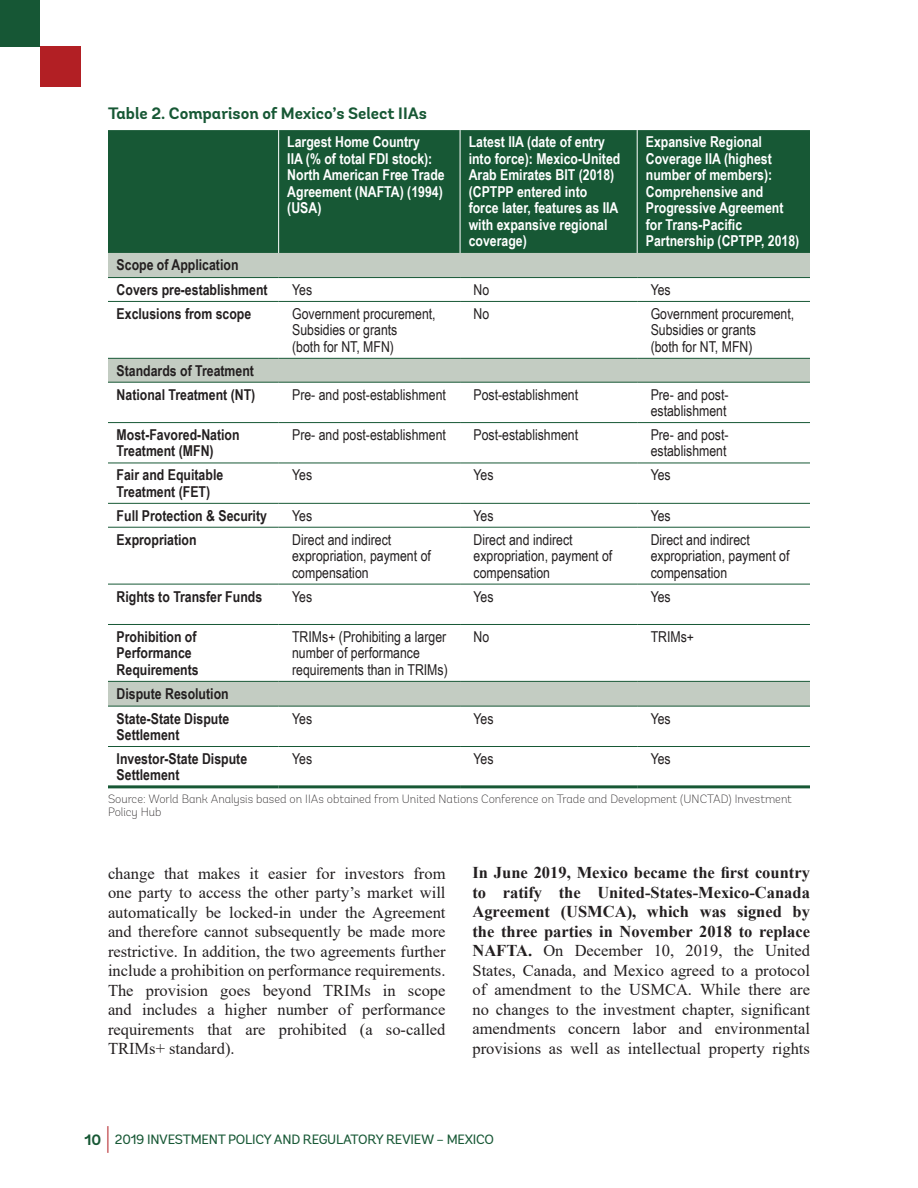
<style>
.page{position:relative;width:918px;height:1188px;background:#fff}
.page>*{position:absolute;margin:0;border:0;box-sizing:border-box;transform-origin:0 0}
.t1{font:16.5px/19.5px "Times New Roman";color:#231f20;text-align:justify}
.t2{font:700 16.5px "Andes";color:#175835}
.t3{font:15px/16.5px "Arial Narrow";color:#231f20}
.t4{font:700 15px/16.5px "Arial Narrow";color:#fff}
.t5{font:700 15px/16.5px "Arial Narrow";color:#231f20}
.t6{font:13.5px "Andes";letter-spacing:-.02em;color:#175835}
.t7{font:200 12px/13.5px "Andes";color:#231f20}
.s1{font-weight:700}
.s2{font-weight:700;font-size:15px}
.s3{font-weight:200;font-size:27px;color:#b21f24}
</style>
<div class="page">
<div style="left:41px;top:46px;width:40px;height:41px;background:#b21f24"></div>
<div style="left:0;top:0;width:40px;height:46px;background:#165735"></div>
<div style="left:108px;top:130px;width:702px;height:123px;background:#175835"></div>
<svg style="left:108px;top:253px;width:702px;height:453px"></svg>
<div style="left:108px;top:359px;width:702px;height:23px;background:#c3ccc2"></div>
<hr style="left:108px;top:277px;width:171px;height:1px;background:#175835">
<hr style="left:279px;top:277px;width:181px;height:1px;background:#175835">
<hr style="left:460px;top:277px;width:177px;height:1px;background:#175835">
<hr style="left:637px;top:277px;width:173px;height:1px;background:#175835">
<hr style="left:108px;top:301px;width:171px;height:1px;background:#175835">
<hr style="left:279px;top:301px;width:181px;height:1px;background:#175835">
<hr style="left:460px;top:301px;width:177px;height:1px;background:#175835">
<hr style="left:637px;top:301px;width:173px;height:1px;background:#175835">
<hr style="left:108px;top:358px;width:171px;height:1px;background:#175835">
<hr style="left:279px;top:358px;width:181px;height:1px;background:#175835">
<hr style="left:460px;top:358px;width:177px;height:1px;background:#175835">
<hr style="left:637px;top:358px;width:173px;height:1px;background:#175835">
<hr style="left:108px;top:382px;width:171px;height:1px;background:#175835">
<hr style="left:279px;top:382px;width:181px;height:1px;background:#175835">
<hr style="left:460px;top:382px;width:177px;height:1px;background:#175835">
<hr style="left:637px;top:382px;width:173px;height:1px;background:#175835">
<hr style="left:108px;top:422px;width:171px;height:1px;background:#175835">
<hr style="left:279px;top:422px;width:181px;height:1px;background:#175835">
<hr style="left:460px;top:422px;width:177px;height:1px;background:#175835">
<hr style="left:637px;top:422px;width:173px;height:1px;background:#175835">
<hr style="left:108px;top:463px;width:171px;height:1px;background:#175835">
<hr style="left:279px;top:463px;width:181px;height:1px;background:#175835">
<hr style="left:460px;top:463px;width:177px;height:1px;background:#175835">
<hr style="left:637px;top:463px;width:173px;height:1px;background:#175835">
<hr style="left:108px;top:503px;width:171px;height:1px;background:#175835">
<hr style="left:279px;top:503px;width:181px;height:1px;background:#175835">
<hr style="left:460px;top:503px;width:177px;height:1px;background:#175835">
<hr style="left:637px;top:503px;width:173px;height:1px;background:#175835">
<hr style="left:108px;top:527px;width:171px;height:1px;background:#175835">
<hr style="left:279px;top:527px;width:181px;height:1px;background:#175835">
<hr style="left:460px;top:527px;width:177px;height:1px;background:#175835">
<hr style="left:637px;top:527px;width:173px;height:1px;background:#175835">
<hr style="left:108px;top:584px;width:171px;height:1px;background:#175835">
<hr style="left:279px;top:584px;width:181px;height:1px;background:#175835">
<hr style="left:460px;top:584px;width:177px;height:1px;background:#175835">
<hr style="left:637px;top:584px;width:173px;height:1px;background:#175835">
<hr style="left:108px;top:624px;width:171px;height:1px;background:#175835">
<hr style="left:279px;top:624px;width:181px;height:1px;background:#175835">
<hr style="left:460px;top:624px;width:177px;height:1px;background:#175835">
<hr style="left:637px;top:624px;width:173px;height:1px;background:#175835">
<hr style="left:108px;top:681px;width:171px;height:1px;background:#175835">
<hr style="left:279px;top:681px;width:181px;height:1px;background:#175835">
<hr style="left:460px;top:681px;width:177px;height:1px;background:#175835">
<hr style="left:637px;top:681px;width:173px;height:1px;background:#175835">
<hr style="left:108px;top:706px;width:171px;height:1px;background:#175835">
<hr style="left:279px;top:706px;width:181px;height:1px;background:#175835">
<hr style="left:460px;top:706px;width:177px;height:1px;background:#175835">
<hr style="left:637px;top:706px;width:173px;height:1px;background:#175835">
<hr style="left:108px;top:746px;width:171px;height:1px;background:#175835">
<hr style="left:279px;top:746px;width:181px;height:1px;background:#175835">
<hr style="left:460px;top:746px;width:177px;height:1px;background:#175835">
<hr style="left:637px;top:746px;width:173px;height:1px;background:#175835">
<hr style="left:108px;top:785px;width:171px;height:3px;background:#175835">
<hr style="left:279px;top:785px;width:181px;height:3px;background:#175835">
<hr style="left:460px;top:785px;width:177px;height:3px;background:#175835">
<hr style="left:637px;top:785px;width:173px;height:3px;background:#175835">
<hr style="left:278px;top:130px;width:1px;height:123px;background:#fff">
<hr style="left:460px;top:130px;width:1px;height:123px;background:#fff">
<hr style="left:637px;top:130px;width:1px;height:123px;background:#fff">
<p class="t2" style="left:108px;top:103px;width:320px">Table 2. Comparison of Mexico’s Select IIAs</p>
<p class="t4" style="left:287px;top:133px;width:159px">Largest Home Country<br>IIA (% of total FDI stock):<br>North American Free Trade<br>Agreement (NAFTA) (1994) (USA)</p>
<p class="t4" style="left:469px;top:133px;width:153px">Latest IIA (date of entry into force): Mexico-United<br>Arab Emirates BIT (2018) (CPTPP entered into force later, features as IIA with expansive regional coverage)</p>
<p class="t4" style="left:646px;top:133px;width:155px">Expansive Regional<br>Coverage IIA (highest number of members):<br>Comprehensive and<br>Progressive Agreement for Trans-Pacific<br>Partnership (CPTPP, 2018)</p>
<p class="t5" style="left:117px;top:252px;width:153px;line-height:24.6px">Scope of Application<br>Covers pre-establishment</p>
<p class="t3" style="left:292px;top:281px;width:22px">Yes</p>
<p class="t3" style="left:474px;top:281px;width:17px">No</p>
<p class="t3" style="left:651px;top:281px;width:22px">Yes</p>
<p class="t5" style="left:117px;top:305px;width:136px">Exclusions from scope</p>
<p class="t3" style="left:292px;top:305px;width:145px">Government procurement,<br>Subsidies or grants<br>(both for NT, MFN)</p>
<p class="t3" style="left:474px;top:305px;width:17px">No</p>
<p class="t3" style="left:651px;top:305px;width:145px">Government procurement,<br>Subsidies or grants<br>(both for NT, MFN)</p>
<p class="t5" style="left:117px;top:358px;width:140px;line-height:23.9px">Standards of Treatment<br>National Treatment (NT)</p>
<p class="t3" style="left:292px;top:386px;width:155px">Pre- and post-establishment</p>
<p class="t3" style="left:474px;top:386px;width:106px">Post-establishment</p>
<p class="t3" style="left:651px;top:386px;width:79px">Pre- and post&shy;establishment</p>
<p class="t5" style="left:117px;top:426px;width:124px">Most-Favored-Nation<br>Treatment (MFN)</p>
<p class="t3" style="left:292px;top:426px;width:155px">Pre- and post-establishment</p>
<p class="t3" style="left:474px;top:426px;width:106px">Post-establishment</p>
<p class="t3" style="left:651px;top:426px;width:79px">Pre- and post&shy;establishment</p>
<p class="t5" style="left:117px;top:466px;width:108px">Fair and Equitable<br>Treatment (FET)</p>
<p class="t3" style="left:292px;top:466px;width:22px">Yes</p>
<p class="t3" style="left:474px;top:466px;width:22px">Yes</p>
<p class="t3" style="left:651px;top:466px;width:22px">Yes</p>
<p class="t5" style="left:117px;top:506px;width:152px">Full Protection &amp; Security</p>
<p class="t3" style="left:292px;top:507px;width:22px">Yes</p>
<p class="t3" style="left:474px;top:507px;width:22px">Yes</p>
<p class="t3" style="left:651px;top:507px;width:22px">Yes</p>
<p class="t5" style="left:117px;top:530px;width:81px">Expropriation</p>
<p class="t3" style="left:292px;top:531px;width:140px">Direct and indirect expropriation, payment of compensation</p>
<p class="t3" style="left:474px;top:531px;width:140px">Direct and indirect expropriation, payment of compensation</p>
<p class="t3" style="left:651px;top:531px;width:140px">Direct and indirect expropriation, payment of compensation</p>
<p class="t5" style="left:117px;top:587px;width:147px">Rights to Transfer Funds</p>
<p class="t3" style="left:292px;top:587px;width:22px">Yes</p>
<p class="t3" style="left:474px;top:587px;width:22px">Yes</p>
<p class="t3" style="left:651px;top:587px;width:22px">Yes</p>
<p class="t5" style="left:117px;top:628px;width:84px">Prohibition of<br>Performance<br>Requirements</p>
<p class="t3" style="left:292px;top:628px;width:157px">TRIMs+ (Prohibiting a larger number of performance requirements than in TRIMs)</p>
<p class="t3" style="left:474px;top:628px;width:17px">No</p>
<p class="t3" style="left:651px;top:628px;width:45px">TRIMs+</p>
<p class="t5" style="left:117px;top:680px;width:114px;line-height:24.8px">Dispute Resolution<br>State-State Dispute</p>
<p class="t5" style="left:117px;top:726px;width:64px">Settlement</p>
<p class="t3" style="left:292px;top:709px;width:22px">Yes</p>
<p class="t3" style="left:474px;top:709px;width:22px">Yes</p>
<p class="t3" style="left:651px;top:709px;width:22px">Yes</p>
<p class="t5" style="left:117px;top:750px;width:132px">Investor-State Dispute<br>Settlement</p>
<p class="t3" style="left:292px;top:750px;width:22px">Yes</p>
<p class="t3" style="left:474px;top:750px;width:22px">Yes</p>
<p class="t3" style="left:651px;top:750px;width:22px">Yes</p>
<p class="t7" style="left:108px;top:792px;width:685px">Source: World Bank Analysis based on IIAs obtained from United Nations Conference on Trade and Development (UNCTAD) Investment<br>Policy Hub</p>
<p class="t1" style="left:108px;top:863px;width:339px">change that makes it easier for investors from one party to access the other party’s market will automatically be locked-in under the Agreement and therefore cannot subsequently be made more restrictive. In addition, the two agreements further include a prohibition on performance requirements.<br>The provision goes beyond TRIMs in scope and includes a higher number of performance requirements that are prohibited (a so-called TRIMs+ standard).</p>
<p class="t1" style="left:473px;top:863px;width:339px"><span class="s1">In June 2019, Mexico became the first country to ratify the United-States-Mexico-Canada Agreement (USMCA), which was signed by the three parties in November 2018 to replace NAFTA.</span> On December 10, 2019, the United States, Canada, and Mexico agreed to a protocol of amendment to the USMCA. While there are no changes to the investment chapter, significant amendments concern labor and environmental provisions as well as intellectual property rights</p>
<p class="t6" style="left:85px;top:1132px;width:411px"><span class="s2">10</span> <span class="s3">|</span> 2019 INVESTMENT POLICY AND REGULATORY REVIEW – MEXICO</p>
</div>
